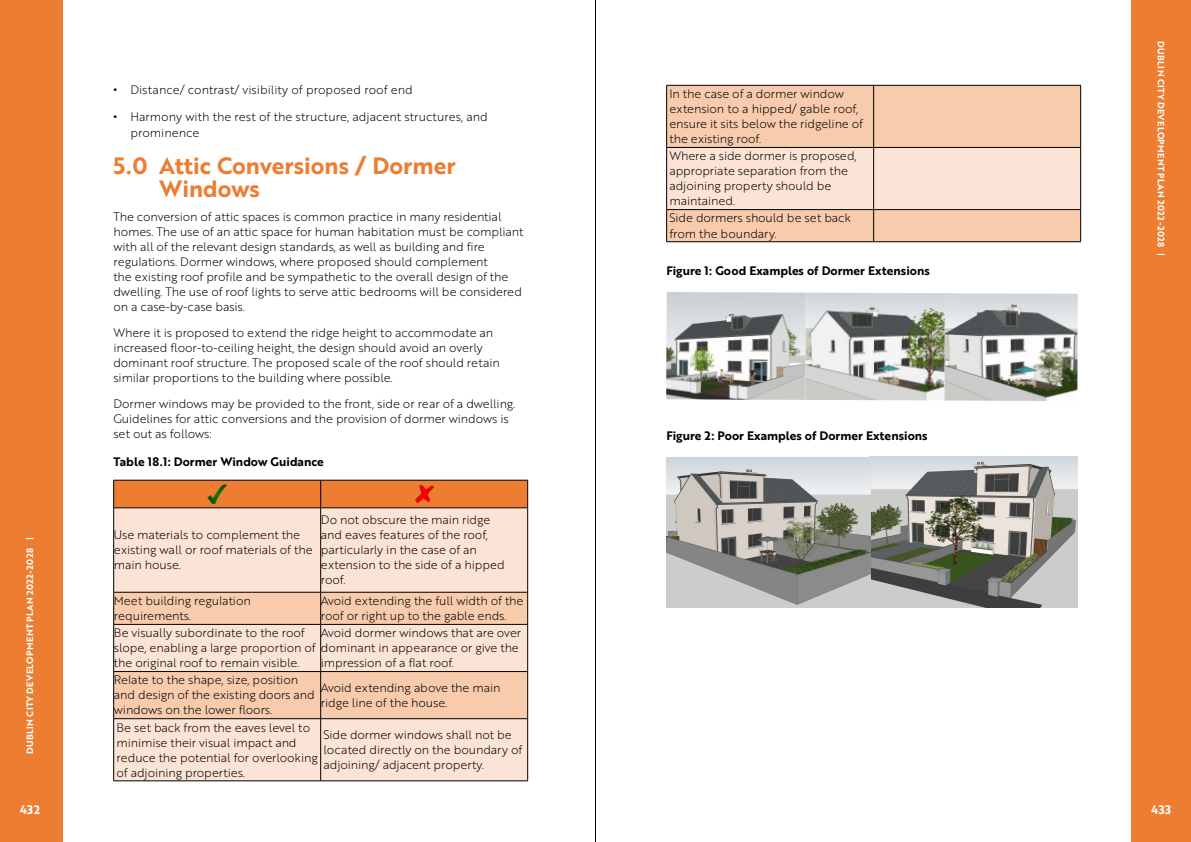
<style>
.page{position:relative;width:1191px;height:842px;background:#fff}
.page>*{position:absolute;margin:0;border:0;box-sizing:border-box;transform-origin:0 0}
.MAIN_INTRO_HEADER{font:23px/23px "Brother 1816 Bold";color:#ed7d31}
.Table_body{font:12px/15px "Brother 1816 Light";letter-spacing:-.01em;color:#000}
.Body{font:12px/15px "Brother 1816 Light";letter-spacing:-.01em;color:#000}
.Body-2{font:12px "Brother 1816 Bold";color:#000}
.TABLE_DESCRIPTION{font:12px "Brother 1816 Bold";color:#000}
.t1{font:12px "Brother 1816 Bold";letter-spacing:.035em;color:#fff}
.t2{font:9px "Brother 1816 Bold";letter-spacing:.04em;color:#fff}
.s1{font-family:"Brother 1816 Medium"}
.s2{font-family:"Brother 1816 Bold"}
</style>
<div class="page">
<hr style="left:595px;top:0;width:1px;height:842px;background:#000">
<div style="left:667px;top:86px;width:413px;height:155px;background:#f7cbac"></div>
<div style="left:667px;top:148px;width:413px;height:61px;background:#fbe4d6"></div>
<hr style="left:666px;top:85px;width:207px;height:1px;background:#000">
<hr style="left:873px;top:85px;width:207px;height:1px;background:#000">
<hr style="left:666px;top:147px;width:207px;height:1px;background:#000">
<hr style="left:873px;top:147px;width:207px;height:1px;background:#000">
<hr style="left:666px;top:209px;width:207px;height:1px;background:#000">
<hr style="left:873px;top:209px;width:207px;height:1px;background:#000">
<hr style="left:666px;top:241px;width:207px;height:1px;background:#000">
<hr style="left:873px;top:241px;width:207px;height:1px;background:#000">
<hr style="left:666px;top:86px;width:1px;height:61px;background:#000">
<hr style="left:666px;top:148px;width:1px;height:61px;background:#000">
<hr style="left:666px;top:210px;width:1px;height:31px;background:#000">
<hr style="left:873px;top:86px;width:1px;height:61px;background:#000">
<hr style="left:1080px;top:86px;width:1px;height:61px;background:#000">
<hr style="left:873px;top:148px;width:1px;height:61px;background:#000">
<hr style="left:1080px;top:148px;width:1px;height:61px;background:#000">
<hr style="left:873px;top:210px;width:1px;height:31px;background:#000">
<hr style="left:1080px;top:210px;width:1px;height:31px;background:#000">
<img style="left:666px;top:292px;width:411px;height:109px">
<img style="left:666px;top:457px;width:411px;height:150px">
<div style="left:114px;top:508px;width:413px;height:272px;background:#fbe4d6"></div>
<svg style="left:114px;top:593px;width:413px;height:125px;background:#f7d3bb"></svg>
<hr style="left:113px;top:592px;width:208px;height:1px;background:#000">
<hr style="left:321px;top:592px;width:207px;height:1px;background:#000">
<hr style="left:113px;top:624px;width:208px;height:1px;background:#000">
<hr style="left:321px;top:624px;width:207px;height:1px;background:#000">
<hr style="left:113px;top:671px;width:208px;height:1px;background:#000">
<hr style="left:321px;top:671px;width:207px;height:1px;background:#000">
<hr style="left:113px;top:718px;width:208px;height:1px;background:#000">
<hr style="left:321px;top:718px;width:207px;height:1px;background:#000">
<hr style="left:113px;top:780px;width:208px;height:1px;background:#000">
<hr style="left:321px;top:780px;width:207px;height:1px;background:#000">
<hr style="left:113px;top:508px;width:1px;height:84px;background:#000">
<hr style="left:113px;top:592px;width:1px;height:32px;background:#000">
<hr style="left:113px;top:625px;width:1px;height:46px;background:#000">
<hr style="left:113px;top:672px;width:1px;height:46px;background:#000">
<hr style="left:113px;top:719px;width:1px;height:61px;background:#000">
<svg style="left:113px;top:480px;width:415px;height:28px;background:#de762f"></svg>
<hr style="left:320px;top:508px;width:1px;height:84px;background:#000">
<hr style="left:527px;top:508px;width:1px;height:84px;background:#000">
<hr style="left:320px;top:592px;width:1px;height:32px;background:#000">
<hr style="left:527px;top:592px;width:1px;height:32px;background:#000">
<hr style="left:320px;top:625px;width:1px;height:46px;background:#000">
<hr style="left:527px;top:625px;width:1px;height:46px;background:#000">
<hr style="left:320px;top:672px;width:1px;height:46px;background:#000">
<hr style="left:527px;top:672px;width:1px;height:46px;background:#000">
<hr style="left:320px;top:719px;width:1px;height:61px;background:#000">
<hr style="left:527px;top:719px;width:1px;height:61px;background:#000">
<img style="left:208px;top:484px;width:19px;height:19px">
<img style="left:415px;top:485px;width:18px;height:18px">
<div style="left:1131px;top:0;width:60px;height:842px;background:#ed7d31"></div>
<div style="left:0;top:0;width:63px;height:842px;background:#ed7d31"></div>
<p class="t2" style="left:23px;top:754px;width:219px;rotate:-90deg">DUBLIN CITY DEVELOPMENT PLAN 2022-2028 <span class="s1">|</span></p>
<p class="t1" style="left:20px;top:800px;width:22px">432</p>
<p class="Body" style="left:113px;top:81px;width:301px"><span class="s2">•</span> Distance/ contrast/ visibility of proposed roof end</p>
<p class="Body" style="left:130px;top:108px;width:359px;line-height:16px;text-indent:-17px"><span class="s2">•</span> Harmony with the rest of the structure, adjacent structures, and prominence</p>
<p class="MAIN_INTRO_HEADER" style="left:159px;top:154px;width:298px;text-indent:-46px">5.0 Attic Conversions / Dormer<br>Windows</p>
<p class="Body" style="left:113px;top:208px;width:411px">The conversion of attic spaces is common practice in many residential homes. The use of an attic space for human habitation must be compliant with all of the relevant design standards, as well as building and fire regulations. Dormer windows, where proposed should complement<br>the existing roof profile and be sympathetic to the overall design of the dwelling. The use of roof lights to serve attic bedrooms will be considered on a case-by-case basis.</p>
<p class="Body" style="left:113px;top:325px;width:388px">Where it is proposed to extend the ridge height to accommodate an increased floor-to-ceiling height, the design should avoid an overly dominant roof structure. The proposed scale of the roof should retain similar proportions to the building where possible.</p>
<p class="Body" style="left:113px;top:396px;width:403px">Dormer windows may be provided to the front, side or rear of a dwelling.<br>Guidelines for attic conversions and the provision of dormer windows is set out as follows:</p>
<p class="TABLE_DESCRIPTION" style="left:113px;top:452px;width:212px">Table 18.1: Dormer Window Guidance</p>
<p class="Table_body" style="left:114px;top:527px;width:200px">Use materials to complement the existing wall or roof materials of the main house.</p>
<p class="Table_body" style="left:321px;top:512px;width:185px">Do not obscure the main ridge and eaves features of the roof, particularly in the case of an extension to the side of a hipped roof.</p>
<p class="Table_body" style="left:114px;top:593px;width:138px">Meet building regulation requirements.</p>
<p class="Table_body" style="left:321px;top:593px;width:204px">Avoid extending the full width of the roof or right up to the gable ends.</p>
<p class="Table_body" style="left:114px;top:625px;width:406px">Be visually subordinate to the roof<br>slope, enabling a large proportion of dominant in appearance or give the the original roof to remain visible.</p>
<p class="Table_body" style="left:321px;top:625px;width:202px">Avoid dormer windows that are over</p>
<p class="Table_body" style="left:321px;top:655px;width:135px">impression of a flat roof.</p>
<p class="Table_body" style="left:114px;top:672px;width:202px">Relate to the shape, size, position and design of the existing doors and windows on the lower floors.</p>
<p class="Table_body" style="left:321px;top:680px;width:181px">Avoid extending above the main ridge line of the house.</p>
<p class="Table_body" style="left:116px;top:719px;width:203px">Be set back from the eaves level to minimise their visual impact and reduce the potential for overlooking of adjoining properties.</p>
<p class="Table_body" style="left:323px;top:727px;width:200px">Side dormer windows shall not be located directly on the boundary of adjoining/ adjacent property.</p>
<p class="Table_body" style="left:669px;top:86px;width:195px">In the case of a dormer window extension to a hipped/ gable roof, ensure it sits below the ridgeline of the existing roof.</p>
<p class="Table_body" style="left:669px;top:148px;width:189px">Where a side dormer is proposed, appropriate separation from the adjoining property should be maintained.</p>
<p class="Table_body" style="left:669px;top:210px;width:183px">Side dormers should be set back from the boundary.</p>
<p class="Body-2" style="left:666px;top:262px;width:265px">Figure 1: Good Examples of Dormer Extensions</p>
<p class="Body-2" style="left:666px;top:426px;width:263px">Figure 2: Poor Examples of Dormer Extensions</p>
<p class="t2" style="left:1168px;top:41px;width:216px;rotate:90deg">DUBLIN CITY DEVELOPMENT PLAN 2022-2028 <span class="s1">|</span></p>
<p class="t1" style="left:1151px;top:800px;width:22px">433</p>
</div>
